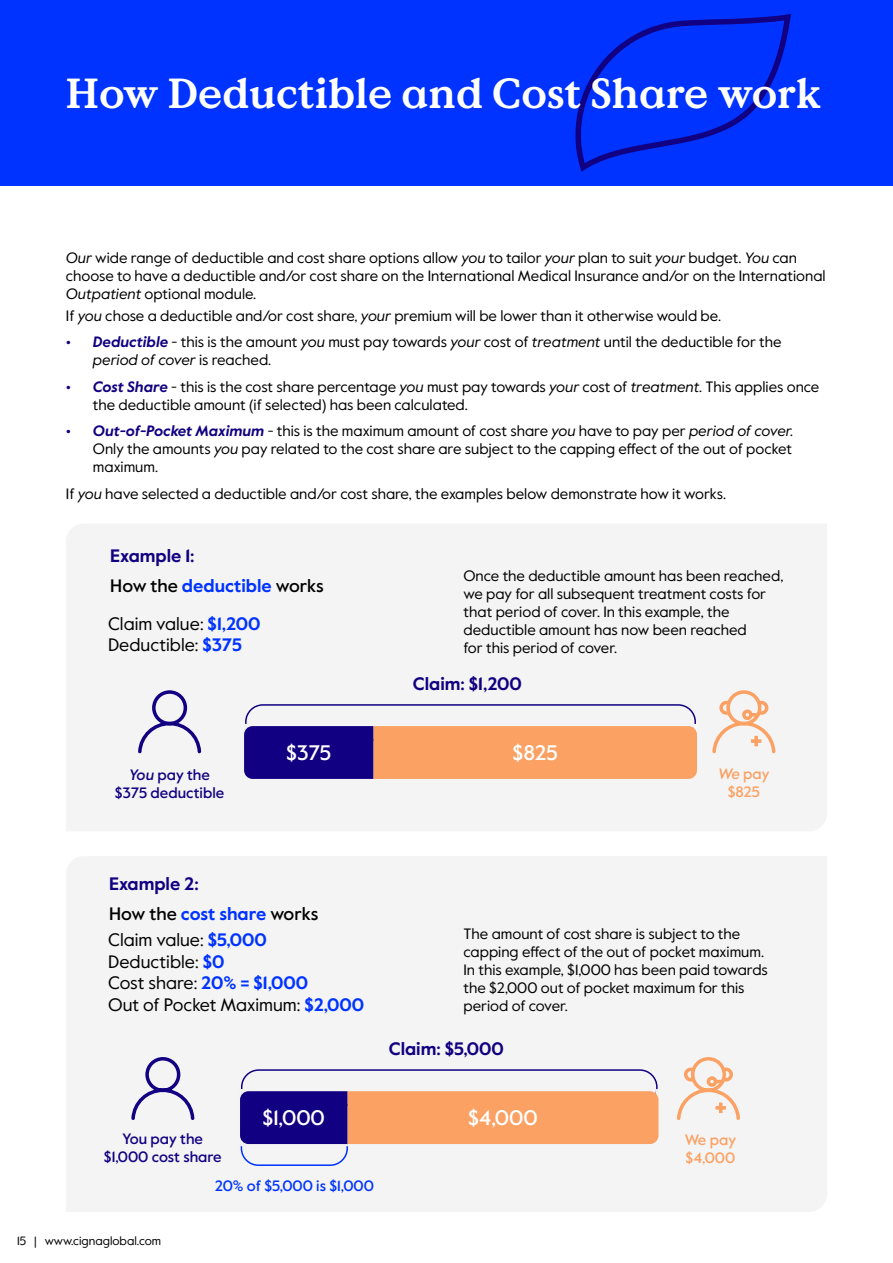
<style>
.page{position:relative;width:893px;height:1263px;background:#fff}
.page>*{position:absolute;margin:0;border:0;box-sizing:border-box;transform-origin:0 0}
.t1{font:700 42px "Value Serif Pro";color:#fff}
.t2{font:500 21px "Value Sans Pro";color:#fff}
.t3{font:18px/21.6px "Value Sans Pro";color:#000}
.t4{font:500 18px/30.2px "Value Sans Pro";color:#000}
.t5{font:700 18px "Value Sans Pro";color:#110081}
.t6{font:15px/18px "Value Sans Pro";color:#000}
.t7{font:500 15px/18px "Value Sans Pro";color:#110081;text-align:center}
.t8{font:500 15px/18px "Value Sans Pro";color:#faa163;text-align:center}
.t9{font:500 15px "Value Sans Pro";color:#03f}
.t10{font:12px "Value Sans Pro";color:#000}
.s1{font-style:italic}
.s2{font-weight:700;color:#110081}
.s3{font-weight:700;font-style:italic;color:#110081}
.s4{font-weight:700;color:#03f}
</style>
<div class="page">
<div style="left:66px;top:524px;width:761px;height:307px;background:#f4f4f4"></div>
<div style="left:66px;top:857px;width:761px;height:355px;background:#f4f4f4"></div>
<div style="left:0;top:0;width:893px;height:186px;background:#03f"></div>
<svg style="left:575px;top:14px;width:216px;height:158px"></svg>
<div style="left:245px;top:704px;width:451px;height:37px;border:2px solid #110081;border-radius:17px"></div>
<div style="left:243px;top:724px;width:5px;height:10px;background:#f1f1f1"></div>
<svg style="left:244px;top:724px;width:453px;height:55px;background:#ba7871"></svg>
<svg style="left:136px;top:688px;width:67px;height:67px"></svg>
<svg style="left:710px;top:688px;width:67px;height:67px"></svg>
<div style="left:241px;top:1129px;width:107px;height:37px;border:2px solid #03f;border-radius:17px"></div>
<div style="left:240px;top:1138px;width:6px;height:8px;background:#f1f1f1"></div>
<hr style="left:344px;top:1136px;width:4px;height:10px;background:#f1f1f1">
<div style="left:241px;top:1069px;width:417px;height:37px;border:2px solid #110081;border-radius:17px"></div>
<div style="left:239px;top:1089px;width:5px;height:10px;background:#f1f1f1"></div>
<svg style="left:240px;top:1089px;width:418px;height:55px;background:#c07d70"></svg>
<svg style="left:129px;top:1055px;width:67px;height:67px"></svg>
<svg style="left:675px;top:1055px;width:67px;height:67px"></svg>
<h1 class="t1" style="left:66px;top:68px;width:757px">How Deductible and Cost Share work</h1>
<p class="t6" style="left:66px;top:249px;width:761px"><span class="s1">Our</span> wide range of deductible and cost share options allow <span class="s1">you</span> to tailor <span class="s1">your</span> plan to suit <span class="s1">your</span> budget. <span class="s1">You</span> can choose to have a deductible and/or cost share on the International Medical Insurance and/or on the International<br><span class="s1">Outpatient</span> optional module.</p>
<p class="t6" style="left:66px;top:307px;width:657px">If <span class="s1">you</span> chose a deductible and/or cost share, <span class="s1">your</span> premium will be lower than it otherwise would be.</p>
<p class="t6" style="left:93px;top:333px;width:690px;text-indent:-27px"><span class="s2">•</span> <span class="s3">Deductible</span> - this is the amount <span class="s1">you</span> must pay towards <span class="s1">your</span> cost of <span class="s1">treatment</span> until the deductible for the <span class="s1">period of cover</span> is reached.</p>
<p class="t6" style="left:93px;top:378px;width:728px;text-indent:-27px"><span class="s2">•</span> <span class="s3">Cost Share</span> - this is the cost share percentage <span class="s1">you</span> must pay towards <span class="s1">your</span> cost of <span class="s1">treatment</span>. This applies once the deductible amount (if selected) has been calculated.</p>
<p class="t6" style="left:93px;top:422px;width:702px;text-align:justify;text-indent:-27px"><span class="s2">•</span> <span class="s3">Out-of-Pocket Maximum</span> - this is the maximum amount of cost share <span class="s1">you</span> have to pay per <span class="s1">period of cover.<br></span>Only the amounts <span class="s1">you</span> pay related to the cost share are subject to the capping effect of the out of pocket maximum.</p>
<p class="t6" style="left:66px;top:485px;width:662px">If <span class="s1">you</span> have selected a deductible and/or cost share, the examples below demonstrate how it works.</p>
<p class="t4" style="left:110px;top:541px;width:215px"><span class="s2">Example 1:<br></span>How the <span class="s4">deductible</span> works</p>
<p class="t3" style="left:108px;top:613px;width:154px">Claim value: <span class="s4">$1,200<br></span>Deductible: <span class="s4">$375</span></p>
<p class="t6" style="left:463px;top:567px;width:321px">Once the deductible amount has been reached, we pay for all subsequent treatment costs for that period of cover. In this example, the deductible amount has now been reached<br>for this period of cover.</p>
<p class="t5" style="left:413px;top:673px;width:111px">Claim: $1,200</p>
<h2 class="t2" style="left:286px;top:740px;width:47px">$375</h2>
<h2 class="t2" style="left:512px;top:740px;width:47px">$825</h2>
<p class="t7" style="left:115px;top:766px;width:111px"><span class="s1">You</span> pay the $375 deductible</p>
<p class="t8" style="left:718px;top:765px;width:53px"><span class="s1">We</span> pay $825</p>
<p class="t4" style="left:109px;top:869px;width:211px"><span class="s2">Example 2:<br></span>How the <span class="s4">cost share</span> works</p>
<p class="t3" style="left:108px;top:929px;width:257px">Claim value: <span class="s4">$5,000<br></span>Deductible: <span class="s4">$0<br></span>Cost share: <span class="s4">20% = $1,000<br></span>Out of Pocket Maximum: <span class="s4">$2,000</span></p>
<p class="t6" style="left:463px;top:925px;width:306px">The amount of cost share is subject to the capping effect of the out of pocket maximum.<br>In this example, $1,000 has been paid towards the $2,000 out of pocket maximum for this period of cover.</p>
<p class="t5" style="left:389px;top:1038px;width:117px">Claim: $5,000</p>
<h2 class="t2" style="left:262px;top:1105px;width:64px">$1,000</h2>
<h2 class="t2" style="left:468px;top:1105px;width:71px">$4,000</h2>
<p class="t7" style="left:104px;top:1130px;width:119px">You pay the $1,000 cost share</p>
<p class="t8" style="left:685px;top:1131px;width:53px;text-align:left">We pay $4,000</p>
<p class="t10" style="left:17px;top:1233px;width:146px">15 | www.cignaglobal.com</p>
<p class="t9" style="left:215px;top:1177px;width:161px">20% of $5,000 is $1,000</p>
</div>
